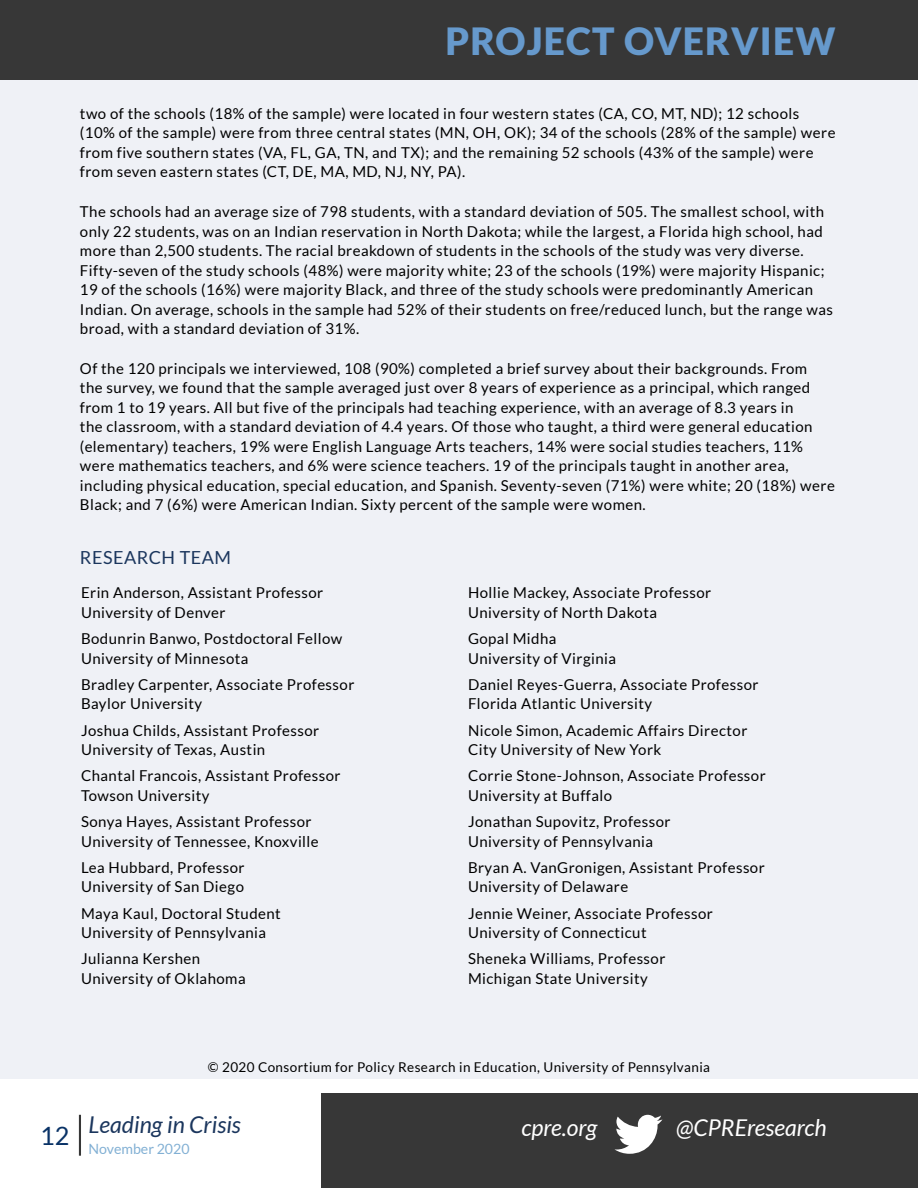
<style>
.page{position:relative;width:918px;height:1188px;background:#fff}
.page>*{position:absolute;margin:0;border:0;box-sizing:border-box;transform-origin:0 0}
.t1{font:900 37.5px "Lato";letter-spacing:.03em;color:#69c}
.t2{font:25.2px "Lato";color:#093266}
.t3{font:italic 23.1px "Lato";color:#fff}
.t4{font:italic 23.1px "Lato";color:#1b365d}
.t5{font:18px "Lato";letter-spacing:.03em;color:#1b365d}
.t6{font:15px/19.5px "Lato";letter-spacing:.03em;color:#000}
.t7{font:14.1px "Lato";color:#82b0d4}
.t8{font:13.5px "Lato";letter-spacing:.03em;color:#000}
</style>
<div class="page">
<div style="left:0;top:0;width:918px;height:1079px;background:#eff1f6"></div>
<div style="left:0;top:0;width:918px;height:80px;background:#373737"></div>
<hr style="left:79px;top:1115px;width:2px;height:41px;background:#373737">
<div style="left:322px;top:1093px;width:596px;height:95px;background:#373737"></div>
<svg style="left:614px;top:1115px;width:48px;height:39px"></svg>
<h1 class="t1" style="left:445px;top:20px;width:392px">PROJECT OVERVIEW</h1>
<p class="t6" style="left:80px;top:104px;width:757px">two of the schools (18% of the sample) were located in four western states (CA, CO, MT, ND); 12 schools (10% of the sample) were from three central states (MN, OH, OK); 34 of the schools (28% of the sample) were from five southern states (VA, FL, GA, TN, and TX); and the remaining 52 schools (43% of the sample) were from seven eastern states (CT, DE, MA, MD, NJ, NY, PA).</p>
<p class="t6" style="left:80px;top:202px;width:754px">The schools had an average size of 798 students, with a standard deviation of 505. The smallest school, with only 22 students, was on an Indian reservation in North Dakota; while the largest, a Florida high school, had more than 2,500 students. The racial breakdown of students in the schools of the study was very diverse.<br>Fifty-seven of the study schools (48%) were majority white; 23 of the schools (19%) were majority Hispanic; 19 of the schools (16%) were majority Black, and three of the study schools were predominantly American Indian. On average, schools in the sample had 52% of their students on free/reduced lunch, but the range was broad, with a standard deviation of 31%.</p>
<p class="t6" style="left:80px;top:359px;width:756px">Of the 120 principals we interviewed, 108 (90%) completed a brief survey about their backgrounds. From<br>the survey, we found that the sample averaged just over 8 years of experience as a principal, which ranged from 1 to 19 years. All but five of the principals had teaching experience, with an average of 8.3 years in<br>the classroom, with a standard deviation of 4.4 years. Of those who taught, a third were general education (elementary) teachers, 19% were English Language Arts teachers, 14% were social studies teachers, 11% were mathematics teachers, and 6% were science teachers. 19 of the principals taught in another area, including physical education, special education, and Spanish. Seventy-seven (71%) were white; 20 (18%) were Black; and 7 (6%) were American Indian. Sixty percent of the sample were women.</p>
<p class="t5" style="left:80px;top:547px;width:153px">RESEARCH TEAM</p>
<p class="t6" style="left:81px;top:583px;width:244px">Erin Anderson, Assistant Professor<br>University of Denver</p>
<p class="t6" style="left:81px;top:629px;width:263px">Bodunrin Banwo, Postdoctoral Fellow<br>University of Minnesota</p>
<p class="t6" style="left:81px;top:675px;width:275px">Bradley Carpenter, Associate Professor<br>Baylor University</p>
<p class="t6" style="left:81px;top:720px;width:240px">Joshua Childs, Assistant Professor<br>University of Texas, Austin</p>
<p class="t6" style="left:81px;top:766px;width:261px">Chantal Francois, Assistant Professor<br>Towson University</p>
<p class="t6" style="left:81px;top:812px;width:239px">Sonya Hayes, Assistant Professor<br>University of Tennessee, Knoxville</p>
<p class="t6" style="left:81px;top:858px;width:165px">Lea Hubbard, Professor<br>University of San Diego</p>
<p class="t6" style="left:81px;top:903px;width:201px">Maya Kaul, Doctoral Student<br>University of Pennsylvania</p>
<p class="t6" style="left:81px;top:949px;width:166px">Julianna Kershen<br>University of Oklahoma</p>
<p class="t6" style="left:468px;top:583px;width:245px">Hollie Mackey, Associate Professor<br>University of North Dakota</p>
<p class="t6" style="left:468px;top:629px;width:150px">Gopal Midha<br>University of Virginia</p>
<p class="t6" style="left:468px;top:675px;width:292px">Daniel Reyes-Guerra, Associate Professor<br>Florida Atlantic University</p>
<p class="t6" style="left:468px;top:720px;width:281px">Nicole Simon, Academic Affairs Director<br>City University of New York</p>
<p class="t6" style="left:468px;top:766px;width:299px">Corrie Stone-Johnson, Associate Professor<br>University at Buffalo</p>
<p class="t6" style="left:468px;top:812px;width:204px">Jonathan Supovitz, Professor<br>University of Pennsylvania</p>
<p class="t6" style="left:468px;top:858px;width:298px">Bryan A. VanGronigen, Assistant Professor<br>University of Delaware</p>
<p class="t6" style="left:468px;top:903px;width:246px">Jennie Weiner, Associate Professor<br>University of Connecticut</p>
<p class="t6" style="left:468px;top:949px;width:199px">Sheneka Williams, Professor<br>Michigan State University</p>
<h2 class="t2" style="left:40px;top:1122px;width:31px">12</h2>
<p class="t8" style="left:208px;top:1060px;width:504px">© 2020 Consortium for Policy Research in Education, University of Pennsylvania</p>
<h3 class="t4" style="left:89px;top:1112px;width:154px">Leading in Crisis</h3>
<p class="t7" style="left:89px;top:1141px;width:103px">November 2020</p>
<h3 class="t3" style="left:521px;top:1115px;width:77px">cpre.org</h3>
<h3 class="t3" style="left:676px;top:1115px;width:152px">@CPREresearch</h3>
</div>
